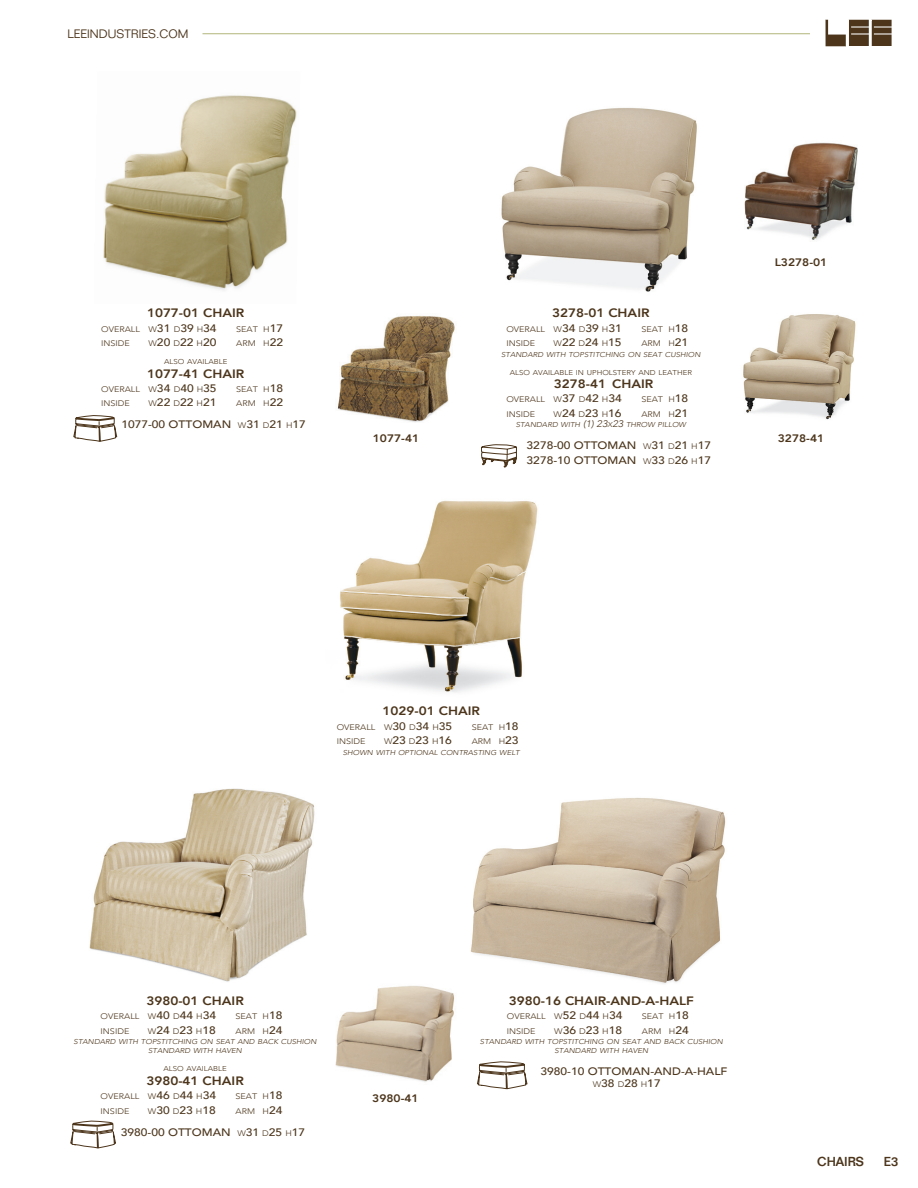
<style>
.page{position:relative;width:918px;height:1188px;background:#fff}
.page>*{position:absolute;margin:0;border:0;box-sizing:border-box;transform-origin:0 0}
.t1{font:500 12.75px "Folio";color:#4c351b}
.t2{font:800 12.15px "Avenir";color:#4c351b;scale:1.11 1}
.t3{font:300 12px "Folio";color:#4c351b}
.t4{font:500 10.8px/14.4px "Avenir";color:#4c351b;scale:1.11 1}
.t5{font:800 10.8px "Avenir";color:#4c351b;scale:1.11 1}
.t6{font:300 8.1px "Avenir";color:#4c351b;scale:1.11 1}
.t7{font:italic 300 7.05px/9px "Avenir";color:#4c351b;text-align:center;scale:1.11 1}
.t8{font:300 7.05px "Avenir";color:#4c351b;scale:1.11 1}
.s1{font-weight:500;font-size:10.8px}
.s2{font-weight:300;font-size:8.1px}
.s3{font-style:inherit}
.s4{font-size:9.45px}
</style>
<div class="page">
<svg style="left:825px;top:20px;width:67px;height:27px"></svg>
<hr style="left:202px;top:33px;width:608px;height:1px;background:#b1b579">
<img style="left:744px;top:142px;width:114px;height:98px">
<img style="left:337px;top:316px;width:118px;height:106px">
<img style="left:103px;top:95px;width:194px;height:196px">
<svg style="left:74px;top:415px;width:43px;height:27px"></svg>
<img style="left:501px;top:108px;width:196px;height:184px">
<svg style="left:481px;top:444px;width:36px;height:23px"></svg>
<img style="left:743px;top:314px;width:113px;height:106px">
<img style="left:340px;top:500px;width:198px;height:193px">
<img style="left:89px;top:788px;width:226px;height:194px">
<img style="left:470px;top:798px;width:256px;height:186px">
<svg style="left:70px;top:1120px;width:46px;height:29px"></svg>
<img style="left:335px;top:986px;width:119px;height:96px">
<svg style="left:477px;top:1061px;width:51px;height:29px"></svg>
<h3 class="t3" style="left:68px;top:27px;width:122px">LEEINDUSTRIES.COM</h3>
<h2 class="t2" style="left:147px;top:304px;width:89px">1077-01 CHAIR</h2>
<p class="t6" style="left:101px;top:324px;width:105px">OVERALL W<span class="s1">31</span> D<span class="s1">39</span> H<span class="s1">34</span></p>
<p class="t6" style="left:236px;top:324px;width:44px">SEAT H<span class="s1">17</span></p>
<p class="t6" style="left:101px;top:338px;width:27px">INSIDE</p>
<h3 class="t4" style="left:148px;top:335px;width:63px"><span class="s2">W</span>20 <span class="s2">D</span>22 <span class="s2">H</span>20</h3>
<p class="t6" style="left:236px;top:338px;width:44px">ARM H<span class="s1">22</span></p>
<p class="t8" style="left:164px;top:357px;width:59px">ALSO AVAILABLE</p>
<h2 class="t2" style="left:147px;top:364px;width:89px">1077-41 CHAIR</h2>
<p class="t6" style="left:101px;top:384px;width:105px">OVERALL W<span class="s1">34</span> D<span class="s1">40</span> H<span class="s1">35</span></p>
<p class="t6" style="left:236px;top:384px;width:44px">SEAT H<span class="s1">18</span></p>
<p class="t6" style="left:101px;top:399px;width:27px">INSIDE</p>
<h3 class="t4" style="left:148px;top:395px;width:63px"><span class="s2">W</span>22 <span class="s2">D</span>22 <span class="s2">H</span>21</h3>
<p class="t6" style="left:236px;top:399px;width:44px">ARM H<span class="s1">22</span></p>
<h3 class="t4" style="left:121px;top:417px;width:168px">1077-00 <span class="s3">OTTOMAN</span> <span class="s2">W</span>31 <span class="s2">D</span>21 <span class="s2">H</span>17</h3>
<h3 class="t5" style="left:775px;top:254px;width:49px">L3278-01</h3>
<h2 class="t2" style="left:552px;top:304px;width:89px">3278-01 CHAIR</h2>
<p class="t6" style="left:506px;top:324px;width:105px">OVERALL W<span class="s1">34</span> D<span class="s1">39</span> H<span class="s1">31</span></p>
<p class="t6" style="left:641px;top:324px;width:44px">SEAT H<span class="s1">18</span></p>
<p class="t6" style="left:506px;top:338px;width:27px">INSIDE</p>
<h3 class="t4" style="left:554px;top:335px;width:63px"><span class="s2">W</span>22 <span class="s2">D</span>24 <span class="s2">H</span>15</h3>
<p class="t6" style="left:641px;top:338px;width:44px">ARM H<span class="s1">21</span></p>
<p class="t7" style="left:501px;top:350px;width:181px">STANDARD WITH TOPSTITCHING ON SEAT CUSHION</p>
<p class="t8" style="left:510px;top:368px;width:166px">ALSO AVAILABLE IN UPHOLSTERY AND LEATHER</p>
<h2 class="t2" style="left:554px;top:374px;width:91px">3278-41 CHAIR</h2>
<p class="t6" style="left:506px;top:395px;width:105px">OVERALL W<span class="s1">37</span> D<span class="s1">42</span> H<span class="s1">34</span></p>
<p class="t6" style="left:641px;top:395px;width:44px">SEAT H<span class="s1">18</span></p>
<p class="t6" style="left:506px;top:409px;width:27px">INSIDE</p>
<h3 class="t4" style="left:554px;top:405px;width:63px"><span class="s2">W</span>24 <span class="s2">D</span>23 <span class="s2">H</span>16</h3>
<p class="t6" style="left:641px;top:409px;width:44px">ARM H<span class="s1">21</span></p>
<p class="t7" style="left:516px;top:420px;width:155px">STANDARD WITH <span class="s4">(1) 23</span>X<span class="s4">23</span> THROW PILLOW</p>
<h3 class="t4" style="left:527px;top:438px;width:168px">3278-00 <span class="s3">OTTOMAN</span> <span class="s2">W</span>31 <span class="s2">D</span>21 <span class="s2">H</span>17<br>3278-10 <span class="s3">OTTOMAN</span> <span class="s2">W</span>33 <span class="s2">D</span>26 <span class="s2">H</span>17</h3>
<h3 class="t5" style="left:373px;top:430px;width:43px">1077-41</h3>
<h3 class="t5" style="left:778px;top:430px;width:43px">3278-41</h3>
<h2 class="t2" style="left:383px;top:702px;width:89px">1029-01 CHAIR</h2>
<p class="t6" style="left:337px;top:722px;width:105px">OVERALL W<span class="s1">30</span> D<span class="s1">34</span> H<span class="s1">35</span></p>
<p class="t6" style="left:472px;top:722px;width:44px">SEAT H<span class="s1">18</span></p>
<p class="t6" style="left:337px;top:737px;width:27px">INSIDE</p>
<h3 class="t4" style="left:384px;top:733px;width:63px"><span class="s2">W</span>23 <span class="s2">D</span>23 <span class="s2">H</span>16</h3>
<p class="t6" style="left:472px;top:737px;width:44px">ARM H<span class="s1">23</span></p>
<p class="t7" style="left:343px;top:748px;width:161px">SHOWN WITH OPTIONAL CONTRASTING WELT</p>
<h2 class="t2" style="left:146px;top:991px;width:89px">3980-01 CHAIR</h2>
<p class="t6" style="left:101px;top:1012px;width:105px">OVERALL W<span class="s1">40</span> D<span class="s1">44</span> H<span class="s1">34</span></p>
<p class="t6" style="left:236px;top:1012px;width:44px">SEAT H<span class="s1">18</span></p>
<p class="t6" style="left:101px;top:1026px;width:27px">INSIDE</p>
<h3 class="t4" style="left:148px;top:1022px;width:63px"><span class="s2">W</span>24 <span class="s2">D</span>23 <span class="s2">H</span>18</h3>
<p class="t6" style="left:236px;top:1026px;width:44px">ARM H<span class="s1">24</span></p>
<p class="t7" style="left:74px;top:1037px;width:220px">STANDARD WITH TOPSTITCHING ON SEAT AND BACK CUSHION<br>STANDARD WITH HAVEN</p>
<p class="t8" style="left:163px;top:1065px;width:59px">ALSO AVAILABLE</p>
<h2 class="t2" style="left:146px;top:1071px;width:89px">3980-41 CHAIR</h2>
<p class="t6" style="left:101px;top:1092px;width:105px">OVERALL W<span class="s1">46</span> D<span class="s1">44</span> H<span class="s1">34</span></p>
<p class="t6" style="left:236px;top:1092px;width:44px">SEAT H<span class="s1">18</span></p>
<p class="t6" style="left:101px;top:1106px;width:27px">INSIDE</p>
<h3 class="t4" style="left:148px;top:1102px;width:63px"><span class="s2">W</span>30 <span class="s2">D</span>23 <span class="s2">H</span>18</h3>
<p class="t6" style="left:236px;top:1106px;width:44px">ARM H<span class="s1">24</span></p>
<h3 class="t4" style="left:121px;top:1124px;width:168px">3980-00 <span class="s3">OTTOMAN</span> <span class="s2">W</span>31 <span class="s2">D</span>25 <span class="s2">H</span>17</h3>
<h3 class="t5" style="left:372px;top:1089px;width:43px">3980-41</h3>
<h2 class="t2" style="left:509px;top:991px;width:168px">3980-16 CHAIR-AND-A-HALF</h2>
<p class="t6" style="left:507px;top:1012px;width:105px">OVERALL W<span class="s1">52</span> D<span class="s1">44</span> H<span class="s1">34</span></p>
<p class="t6" style="left:642px;top:1012px;width:44px">SEAT H<span class="s1">18</span></p>
<p class="t6" style="left:507px;top:1026px;width:27px">INSIDE</p>
<h3 class="t4" style="left:554px;top:1022px;width:63px"><span class="s2">W</span>36 <span class="s2">D</span>23 <span class="s2">H</span>18</h3>
<p class="t6" style="left:642px;top:1026px;width:44px">ARM H<span class="s1">24</span></p>
<p class="t7" style="left:480px;top:1037px;width:220px">STANDARD WITH TOPSTITCHING ON SEAT AND BACK CUSHION<br>STANDARD WITH HAVEN</p>
<h3 class="t4" style="left:593px;top:1065px;width:123px;line-height:12px;text-indent:-52px">3980-10 <span class="s3">OTTOMAN</span>-AND-A-HALF<br><span class="s2">W</span>38 <span class="s2">D</span>28 <span class="s2">H</span>17</h3>
<h1 class="t1" style="left:817px;top:1154px;width:48px">CHAIRS</h1>
<h1 class="t1" style="left:884px;top:1154px;width:16px">E3</h1>
</div>
